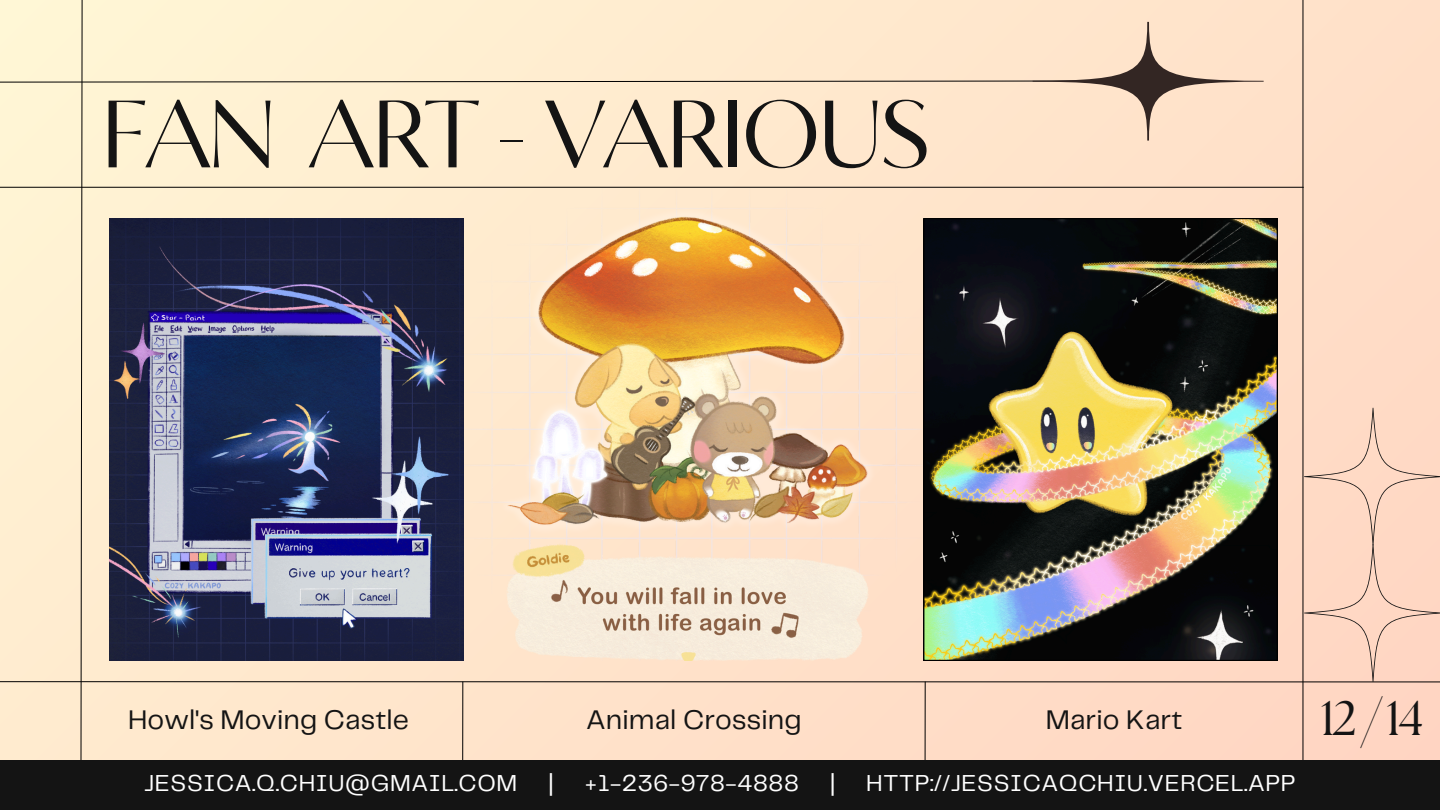
<style>
.page{position:relative;width:1440px;height:810px;background:#fff}
.page>*{position:absolute;margin:0;border:0;box-sizing:border-box;transform-origin:0 0}
.t1{font:95.3px "Circe Contrast";letter-spacing:-.04em;color:#141414}
.t2{font:48.5px "The Seasons";color:#141414}
.t3{font:28px "Telegraf";letter-spacing:.005em;color:#141414}
.t4{font:24px "Telegraf";letter-spacing:.025em;color:#fff}
</style>
<div class="page">
<img style="left:0;top:0;width:1440px;height:761px">
<div style="left:0;top:761px;width:1440px;height:49px;background:#141414"></div>
<p class="t1" style="left:100px;top:79px;width:831px">FAN ART - VARIOUS</p>
<p class="t3" style="left:128px;top:708px;width:282px">Howl's Moving Castle</p>
<h2 class="t3" style="left:586px;top:708px;width:217px">Animal Crossing</h2>
<p class="t3" style="left:1046px;top:708px;width:138px">Mario Kart</p>
<h3 class="t4" style="left:144px;top:773px;width:375px">JESSICA.Q.CHIU@GMAIL.COM</h3>
<h3 class="t4" style="left:548px;top:773px;width:7px">|</h3>
<h3 class="t4" style="left:585px;top:773px;width:216px">+1-236-978-4888</h3>
<h3 class="t4" style="left:830px;top:773px;width:7px">|</h3>
<h3 class="t4" style="left:866px;top:773px;width:431px">HTTP://JESSICAQCHIU.VERCEL.APP</h3>
<p class="t2" style="left:1320px;top:696px;width:104px">12/14</p>
</div>
